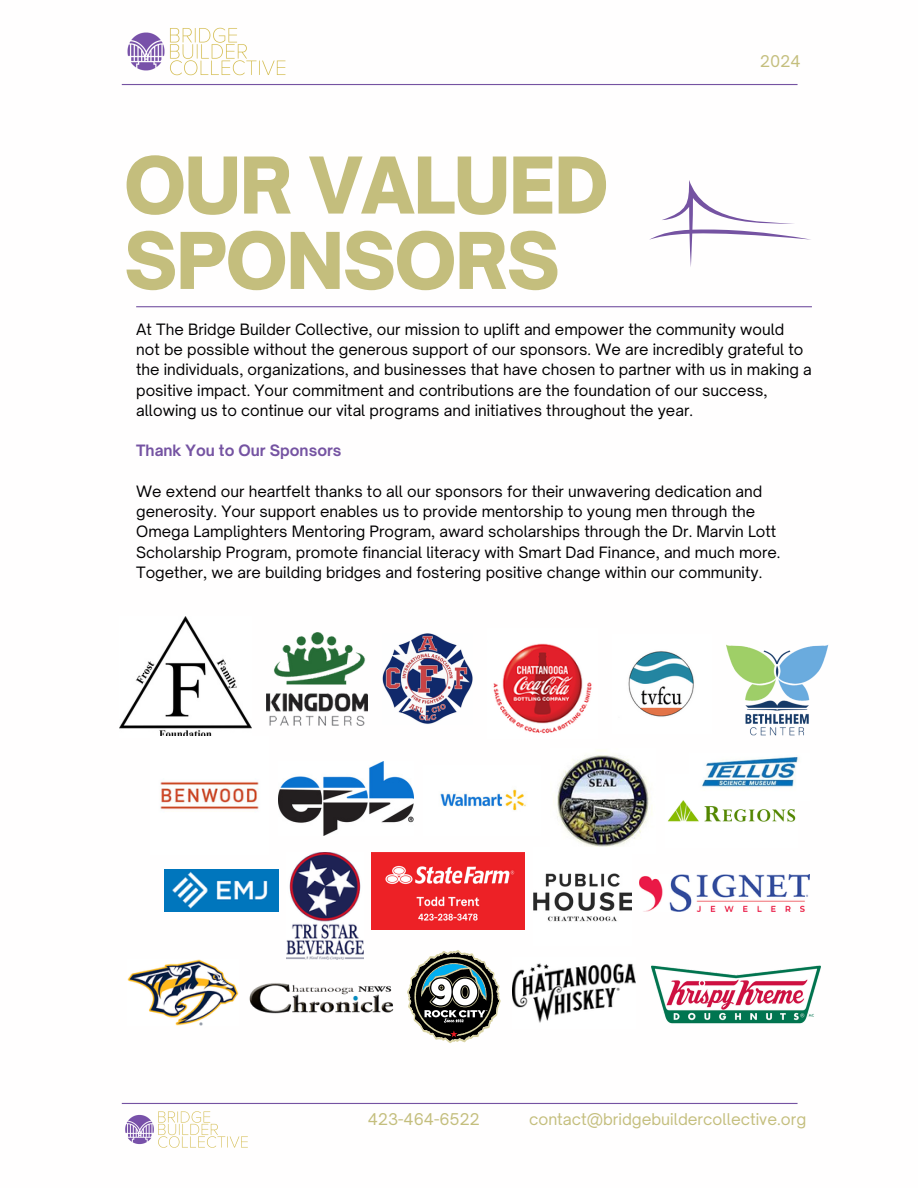
<style>
.page{position:relative;width:918px;height:1188px;background:#fff}
.page>*{position:absolute;margin:0;border:0;box-sizing:border-box;transform-origin:0 0}
.t1{font:900 74.85px/75.3px "Open Sauce One";letter-spacing:-.02em;color:#c4be7d}
.t2{font:15.45px "Open Sauce One";color:#c4be7d}
.t3{font:15px/20.2px "Open Sauce One";color:#000001}
.t4{font:700 15px "Open Sauce One";color:#7553a2}
</style>
<div class="page">
<hr style="left:122px;top:84px;width:676px;height:1px;background:#7553a2">
<hr style="left:122px;top:1103px;width:676px;height:1px;background:#7553a2">
<hr style="left:136px;top:306px;width:676px;height:1px;background:#7553a2">
<img style="left:121px;top:27px;width:165px;height:58px">
<img style="left:121px;top:1103px;width:127px;height:45px">
<img style="left:287px;top:852px;width:76px;height:108px">
<img style="left:165px;top:869px;width:113px;height:42px">
<img style="left:266px;top:632px;width:102px;height:94px">
<img style="left:726px;top:644px;width:103px;height:92px">
<img style="left:382px;top:634px;width:90px;height:90px">
<img style="left:628px;top:651px;width:66px;height:66px">
<img style="left:278px;top:762px;width:136px;height:74px">
<img style="left:120px;top:617px;width:132px;height:119px">
<img style="left:493px;top:643px;width:99px;height:91px">
<img style="left:557px;top:750px;width:95px;height:97px">
<img style="left:513px;top:963px;width:123px;height:60px">
<img style="left:440px;top:789px;width:86px;height:22px">
<img style="left:640px;top:875px;width:170px;height:37px">
<img style="left:651px;top:965px;width:170px;height:59px">
<svg style="left:407px;top:950px;width:94px;height:93px"></svg>
<img style="left:127px;top:960px;width:111px;height:65px">
<img style="left:249px;top:983px;width:145px;height:31px">
<img style="left:667px;top:800px;width:129px;height:22px">
<img style="left:534px;top:873px;width:97px;height:49px">
<img style="left:372px;top:852px;width:153px;height:77px">
<img style="left:690px;top:757px;width:109px;height:44px">
<img style="left:160px;top:781px;width:99px;height:29px">
<svg style="left:649px;top:180px;width:162px;height:87px"></svg>
<p class="t2" style="left:760px;top:51px;width:42px">2024</p>
<p class="t1" style="left:124px;top:147px;width:486px">OUR VALUED<br>SPONSORS</p>
<p class="t3" style="left:136px;top:319px;width:677px">At The Bridge Builder Collective, our mission to uplift and empower the community would<br>not be possible without the generous support of our sponsors. We are incredibly grateful to the individuals, organizations, and businesses that have chosen to partner with us in making a positive impact. Your commitment and contributions are the foundation of our success, allowing us to continue our vital programs and initiatives throughout the year.</p>
<p class="t4" style="left:136px;top:441px;width:207px">Thank You to Our Sponsors</p>
<p class="t3" style="left:136px;top:481px;width:646px">We extend our heartfelt thanks to all our sponsors for their unwavering dedication and generosity. Your support enables us to provide mentorship to young men through the Omega Lamplighters Mentoring Program, award scholarships through the Dr. Marvin Lott Scholarship Program, promote financial literacy with Smart Dad Finance, and much more.<br>Together, we are building bridges and fostering positive change within our community.</p>
<p class="t2" style="left:368px;top:1109px;width:113px">423-464-6522</p>
<h1 class="t2" style="left:529px;top:1109px;width:279px">contact@bridgebuildercollective.org</h1>
</div>
